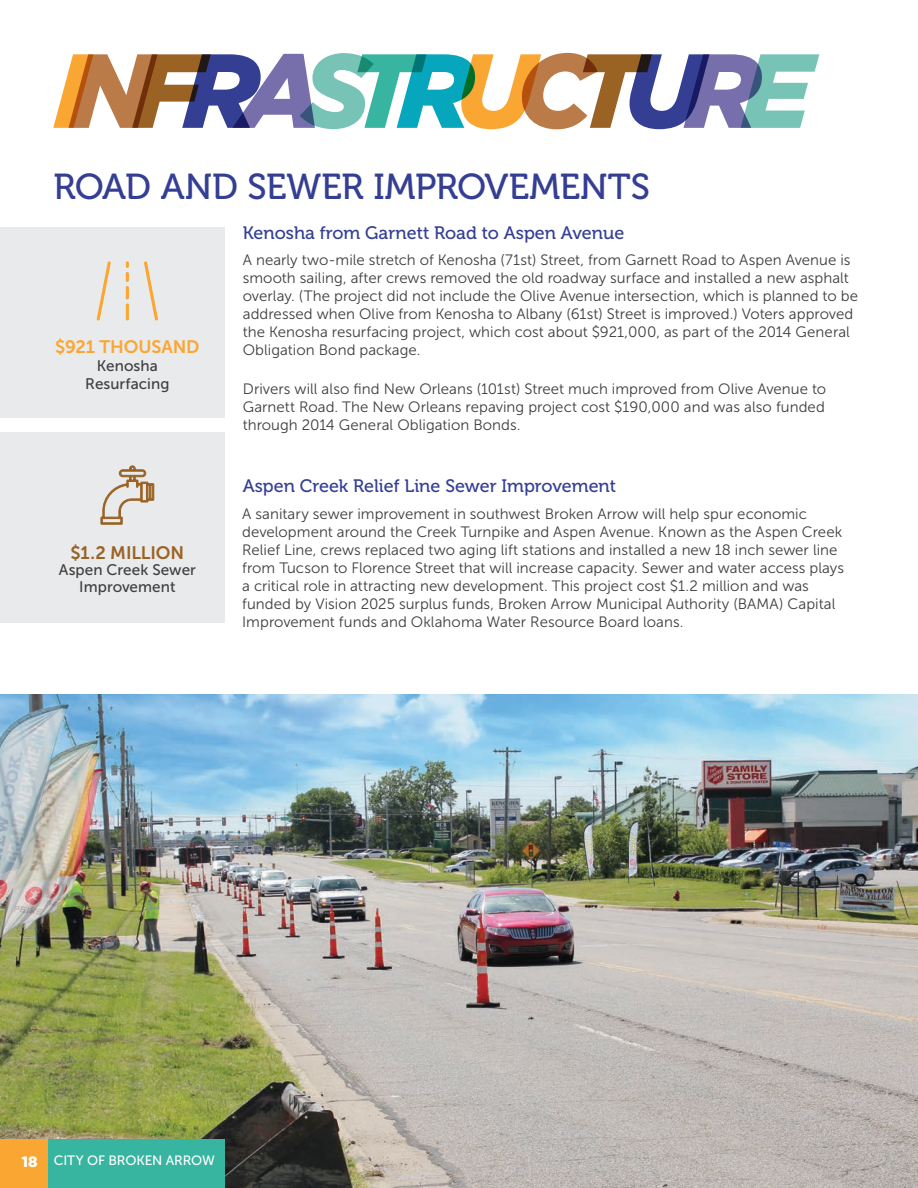
<style>
.page{position:relative;width:918px;height:1188px;background:#fff}
.page>*{position:absolute;margin:0;border:0;box-sizing:border-box;transform-origin:0 0}
.t1{font:36px "Museo 500";letter-spacing:-.01em;color:#343f94}
.t2{font:18px "Museo 500";color:#343f94}
.t3{font:18px "Museo Sans 700";letter-spacing:-.005em;color:#faa633}
.t4{font:18px "Museo Sans 700";letter-spacing:-.01em;color:#9a6324}
.t5{font:15.3px/18px "Museo Sans 500";letter-spacing:.005em;color:#3e3e3f;text-align:center}
.t6{font:15px/18px "Museo Sans 300";letter-spacing:.005em;color:#3e3e3f}
.t7{font:13.5px "Museo Sans 500";letter-spacing:-.005em;color:#fff}
.s1{font-family:"Gotham";font-weight:900;font-size:15px}
</style>
<div class="page">
<img style="left:0;top:694px;width:918px;height:494px">
<div style="left:0;top:1140px;width:49px;height:48px;background:#faa633"></div>
<div style="left:49px;top:1140px;width:176px;height:48px;background:#37b5a1"></div>
<svg style="left:53px;top:53px;width:766px;height:76px"></svg>
<div style="left:0;top:433px;width:225px;height:190px;background:#e9eaeb"></div>
<div style="left:0;top:228px;width:225px;height:190px;background:#e9eaeb"></div>
<svg style="left:97px;top:261px;width:14px;height:60px"></svg>
<svg style="left:144px;top:261px;width:14px;height:60px"></svg>
<svg style="left:126px;top:261px;width:3px;height:38px"></svg>
<hr style="left:126px;top:303px;width:3px;height:18px;background:#faa633;border-radius:2px">
<svg style="left:100px;top:465px;width:55px;height:60px"></svg>
<h1 class="t1" style="left:53px;top:167px;width:598px">ROAD AND SEWER IMPROVEMENTS</h1>
<p class="t3" style="left:55px;top:337px;width:146px">$921 THOUSAND</p>
<p class="t5" style="left:85px;top:357px;width:86px">Kenosha<br>Resurfacing</p>
<p class="t4" style="left:71px;top:543px;width:115px">$1.2 MILLION</p>
<p class="t5" style="left:59px;top:562px;width:139px;line-height:16.5px">Aspen Creek Sewer<br>Improvement</p>
<p class="t2" style="left:243px;top:223px;width:383px">Kenosha from Garnett Road to Aspen Avenue</p>
<p class="t6" style="left:243px;top:251px;width:617px">A nearly two-mile stretch of Kenosha (71st) Street, from Garnett Road to Aspen Avenue is smooth sailing, after crews removed the old roadway surface and installed a new asphalt overlay. (The project did not include the Olive Avenue intersection, which is planned to be addressed when Olive from Kenosha to Albany (61st) Street is improved.) Voters approved the Kenosha resurfacing project, which cost about $921,000, as part of the 2014 General Obligation Bond package.</p>
<p class="t6" style="left:243px;top:379px;width:585px;text-align:justify">Drivers will also find New Orleans (101st) Street much improved from Olive Avenue to Garnett Road. The New Orleans repaving project cost $190,000 and was also funded through 2014 General Obligation Bonds.</p>
<p class="t2" style="left:243px;top:476px;width:375px">Aspen Creek Relief Line Sewer Improvement</p>
<p class="t6" style="left:242px;top:505px;width:603px">A sanitary sewer improvement in southwest Broken Arrow will help spur economic development around the Creek Turnpike and Aspen Avenue. Known as the Aspen Creek Relief Line, crews replaced two aging lift stations and installed a new 18 inch sewer line from Tucson to Florence Street that will increase capacity. Sewer and water access plays a critical role in attracting new development. This project cost $1.2 million and was funded by Vision 2025 surplus funds, Broken Arrow Municipal Authority (BAMA) Capital Improvement funds and Oklahoma Water Resource Board loans.</p>
<p class="t7" style="left:22px;top:1153px;width:195px"><span class="s1">18</span> CITY OF BROKEN ARROW</p>
</div>
